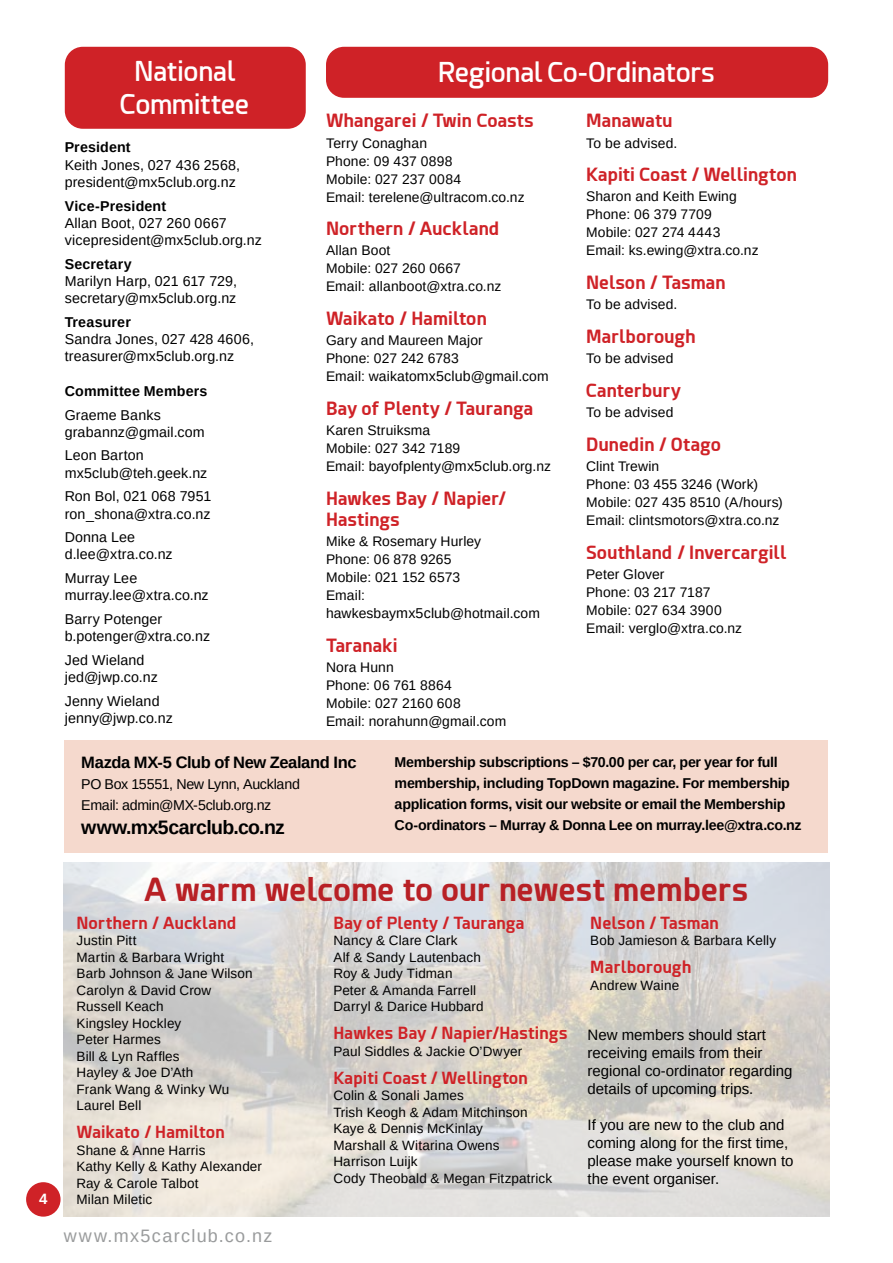
<style>
.page{position:relative;width:893px;height:1263px;background:#fff}
.page>*{position:absolute;margin:0;border:0;box-sizing:border-box;transform-origin:0 0}
.t1{font:700 31.5px "Esphimere";letter-spacing:.01em;color:#b82025}
.t2{font:600 27px "Esphimere";letter-spacing:-.01em;color:#fff}
.t3{font:700 19.5px "Arimo";letter-spacing:-.03em;color:#000}
.t4{font:700 18px/21px "Esphimere";letter-spacing:.015em;color:#cf2227}
.t5{font:18px "Arimo";letter-spacing:.08em;color:#999b9c}
.t6{font:700 16.5px "Esphimere";letter-spacing:.02em;color:#cf2227}
.t7{font:700 16.5px "Arimo";letter-spacing:-.025em;color:#000}
.t8{font:15px/18px "Arimo";color:#000}
.t9{font:700 15px "Arimo";color:#fff}
.t10{font:14.25px/17.2px "Arimo";letter-spacing:.01em;color:#000}
.t11{font:700 14.25px/21px "Arimo";letter-spacing:-.02em;color:#000}
.t12{font:700 14.25px "Arimo";letter-spacing:.01em;color:#000}
.t13{font:14.25px/21px "Arimo";letter-spacing:-.025em;color:#000}
.t14{font:13.8px/18px "Arimo";letter-spacing:.01em;color:#000}
.t15{font:13.5px/16.5px "Arimo";letter-spacing:.01em;color:#000}
.s1{font-size:14.25px}
</style>
<div class="page">
<div style="left:26px;top:1182px;width:35px;height:34px;background:#cf2227;border-radius:50%"></div>
<img style="left:64px;top:862px;width:765px;height:354px">
<div style="left:326px;top:47px;width:502px;height:51px;background:#cf2227;border-radius:18px"></div>
<div style="left:65px;top:47px;width:241px;height:82px;background:#cf2227;border-radius:18px"></div>
<div style="left:65px;top:740px;width:763px;height:112px;background:#f5d9cd"></div>
<h2 class="t2" style="left:134px;top:55px;width:102px">National</h2>
<h2 class="t2" style="left:438px;top:56px;width:279px">Regional Co-Ordinators</h2>
<h2 class="t2" style="left:120px;top:88px;width:131px">Committee</h2>
<h3 class="t4" style="left:326px;top:110px;width:209px">Whangarei / Twin Coasts</h3>
<p class="t14" style="left:326px;top:134px;width:200px">Terry Conaghan<br>Phone: 09 437 0898<br>Mobile: 027 237 0084<br>Email: terelene@ultracom.co.nz</p>
<h3 class="t4" style="left:326px;top:218px;width:175px">Northern / Auckland</h3>
<p class="t14" style="left:326px;top:242px;width:177px">Allan Boot<br>Mobile: 027 260 0667<br>Email: allanboot@xtra.co.nz</p>
<h3 class="t4" style="left:326px;top:308px;width:162px">Waikato / Hamilton</h3>
<p class="t14" style="left:326px;top:332px;width:224px">Gary and Maureen Major<br>Phone: 027 242 6783<br>Email: waikato<span class="s1">mx5club</span>@gmail.com</p>
<h3 class="t4" style="left:326px;top:398px;width:209px">Bay of Plenty / Tauranga</h3>
<p class="t14" style="left:326px;top:422px;width:227px">Karen Struiksma<br>Mobile: 027 342 7189<br>Email: bayofplenty@<span class="s1">mx5club</span>.org.nz</p>
<h3 class="t4" style="left:326px;top:488px;width:181px">Hawkes Bay / Napier/<br>Hastings</h3>
<p class="t14" style="left:326px;top:532px;width:215px">Mike &amp; Rosemary Hurley<br>Phone: 06 878 9265<br>Mobile: 021 152 6573<br>Email: hawkesbay<span class="s1">mx5club</span>@hotmail.com</p>
<h3 class="t4" style="left:326px;top:635px;width:73px">Taranaki</h3>
<p class="t14" style="left:326px;top:658px;width:182px">Nora Hunn<br>Phone: 06 761 8864<br>Mobile: 027 2160 608<br>Email: norahunn@gmail.com</p>
<h3 class="t4" style="left:586px;top:110px;width:88px">Manawatu</h3>
<p class="t14" style="left:586px;top:134px;width:93px">To be advised.</p>
<h3 class="t4" style="left:586px;top:164px;width:212px">Kapiti Coast / Wellington</h3>
<p class="t14" style="left:586px;top:188px;width:174px">Sharon and Keith Ewing<br>Phone: 06 379 7709<br>Mobile: 027 274 4443<br>Email: ks.ewing@xtra.co.nz</p>
<h3 class="t4" style="left:586px;top:272px;width:141px">Nelson / Tasman</h3>
<p class="t14" style="left:586px;top:296px;width:93px">To be advised.</p>
<h3 class="t4" style="left:586px;top:326px;width:111px">Marlborough</h3>
<p class="t14" style="left:586px;top:350px;width:89px">To be advised</p>
<h3 class="t4" style="left:586px;top:380px;width:96px">Canterbury</h3>
<p class="t14" style="left:586px;top:403px;width:89px">To be advised</p>
<h3 class="t4" style="left:586px;top:434px;width:136px">Dunedin / Otago</h3>
<p class="t14" style="left:586px;top:457px;width:198px">Clint Trewin<br>Phone: 03 455 3246 (Work)<br>Mobile: 027 435 8510 (A/hours)<br>Email: clintsmotors@xtra.co.nz</p>
<h3 class="t4" style="left:586px;top:542px;width:202px">Southland / Invercargill</h3>
<p class="t14" style="left:586px;top:565px;width:158px">Peter Glover<br>Phone: 03 217 7187<br>Mobile: 027 634 3900<br>Email: verglo@xtra.co.nz</p>
<p class="t12" style="left:65px;top:138px;width:67px">President</p>
<p class="t10" style="left:65px;top:156px;width:177px">Keith Jones, 027 436 2568, president@mx5club.org.nz</p>
<p class="t12" style="left:65px;top:196px;width:103px">Vice-President</p>
<p class="t10" style="left:65px;top:214px;width:199px">Allan Boot, 027 260 0667 vicepresident@mx5club.org.nz</p>
<p class="t12" style="left:65px;top:254px;width:68px">Secretary</p>
<p class="t10" style="left:65px;top:272px;width:174px">Marilyn Harp, 021 617 729, secretary@mx5club.org.nz</p>
<p class="t12" style="left:65px;top:312px;width:68px">Treasurer</p>
<p class="t10" style="left:65px;top:331px;width:191px">Sandra Jones, 027 428 4606, treasurer@mx5club.org.nz</p>
<p class="t12" style="left:65px;top:381px;width:144px">Committee Members</p>
<p class="t10" style="left:65px;top:406px;width:141px">Graeme Banks grabannz@gmail.com</p>
<p class="t10" style="left:65px;top:447px;width:144px">Leon Barton mx5club@teh.geek.nz</p>
<p class="t10" style="left:65px;top:488px;width:148px">Ron Bol, 021 068 7951 ron_shona@xtra.co.nz</p>
<p class="t10" style="left:65px;top:529px;width:109px">Donna Lee d.lee@xtra.co.nz</p>
<p class="t10" style="left:65px;top:570px;width:145px">Murray Lee murray.lee@xtra.co.nz</p>
<p class="t10" style="left:65px;top:610px;width:147px">Barry Potenger b.potenger@xtra.co.nz</p>
<p class="t10" style="left:65px;top:651px;width:95px">Jed Wieland jed@jwp.co.nz</p>
<p class="t10" style="left:65px;top:692px;width:109px">Jenny Wieland jenny@jwp.co.nz</p>
<p class="t7" style="left:81px;top:751px;width:277px">Mazda MX-5 Club of New Zealand Inc</p>
<p class="t13" style="left:81px;top:774px;width:220px">PO Box 15551, New Lynn, Auckland<br>Email: admin@MX-5club.org.nz</p>
<h3 class="t3" style="left:81px;top:814px;width:205px">www.mx5carclub.co.nz</h3>
<p class="t11" style="left:395px;top:751px;width:409px">Membership subscriptions – $70.00 per car, per year for full membership, including TopDown magazine. For membership application forms, visit our website or email the Membership Co-ordinators – Murray &amp; Donna Lee on murray.lee@xtra.co.nz</p>
<p class="t9" style="left:39px;top:1188px;width:10px">4</p>
<h1 class="t1" style="left:145px;top:870px;width:605px">A warm welcome to our newest members</h1>
<p class="t6" style="left:77px;top:913px;width:161px">Northern / Auckland</p>
<p class="t15" style="left:77px;top:932px;width:178px">Justin Pitt<br>Martin &amp; Barbara Wright<br>Barb Johnson &amp; Jane Wilson<br>Carolyn &amp; David Crow<br>Russell Keach<br>Kingsley Hockley<br>Peter Harmes<br>Bill &amp; Lyn Raffles<br>Hayley &amp; Joe D’Ath<br>Frank Wang &amp; Winky Wu<br>Laurel Bell</p>
<p class="t6" style="left:77px;top:1122px;width:150px">Waikato / Hamilton</p>
<p class="t15" style="left:77px;top:1142px;width:187px">Shane &amp; Anne Harris<br>Kathy Kelly &amp; Kathy Alexander<br>Ray &amp; Carole Talbot<br>Milan Miletic</p>
<p class="t6" style="left:333px;top:913px;width:192px">Bay of Plenty / Tauranga</p>
<p class="t15" style="left:333px;top:932px;width:152px">Nancy &amp; Clare Clark<br>Alf &amp; Sandy Lautenbach<br>Roy &amp; Judy Tidman<br>Peter &amp; Amanda Farrell<br>Darryl &amp; Darice Hubbard</p>
<p class="t6" style="left:333px;top:1023px;width:236px">Hawkes Bay / Napier/Hastings</p>
<p class="t15" style="left:333px;top:1043px;width:190px">Paul Siddles &amp; Jackie O’Dwyer</p>
<p class="t6" style="left:333px;top:1068px;width:196px">Kapiti Coast / Wellington</p>
<p class="t15" style="left:333px;top:1087px;width:220px">Colin &amp; Sonali James<br>Trish Keogh &amp; Adam Mitchinson<br>Kaye &amp; Dennis McKinlay<br>Marshall &amp; Witarina Owens<br>Harrison Luijk<br>Cody Theobald &amp; Megan Fitzpatrick</p>
<p class="t6" style="left:590px;top:913px;width:130px">Nelson / Tasman</p>
<p class="t15" style="left:590px;top:932px;width:187px">Bob Jamieson &amp; Barbara Kelly</p>
<p class="t6" style="left:590px;top:957px;width:103px">Marlborough</p>
<p class="t15" style="left:590px;top:977px;width:90px">Andrew Waine</p>
<p class="t8" style="left:588px;top:1026px;width:207px">New members should start receiving emails from their regional co-ordinator regarding details of upcoming trips.</p>
<p class="t8" style="left:588px;top:1116px;width:207px">If you are new to the club and coming along for the first time, please make yourself known to the event organiser.</p>
<h3 class="t5" style="left:64px;top:1224px;width:210px">www.mx5carclub.co.nz</h3>
</div>
